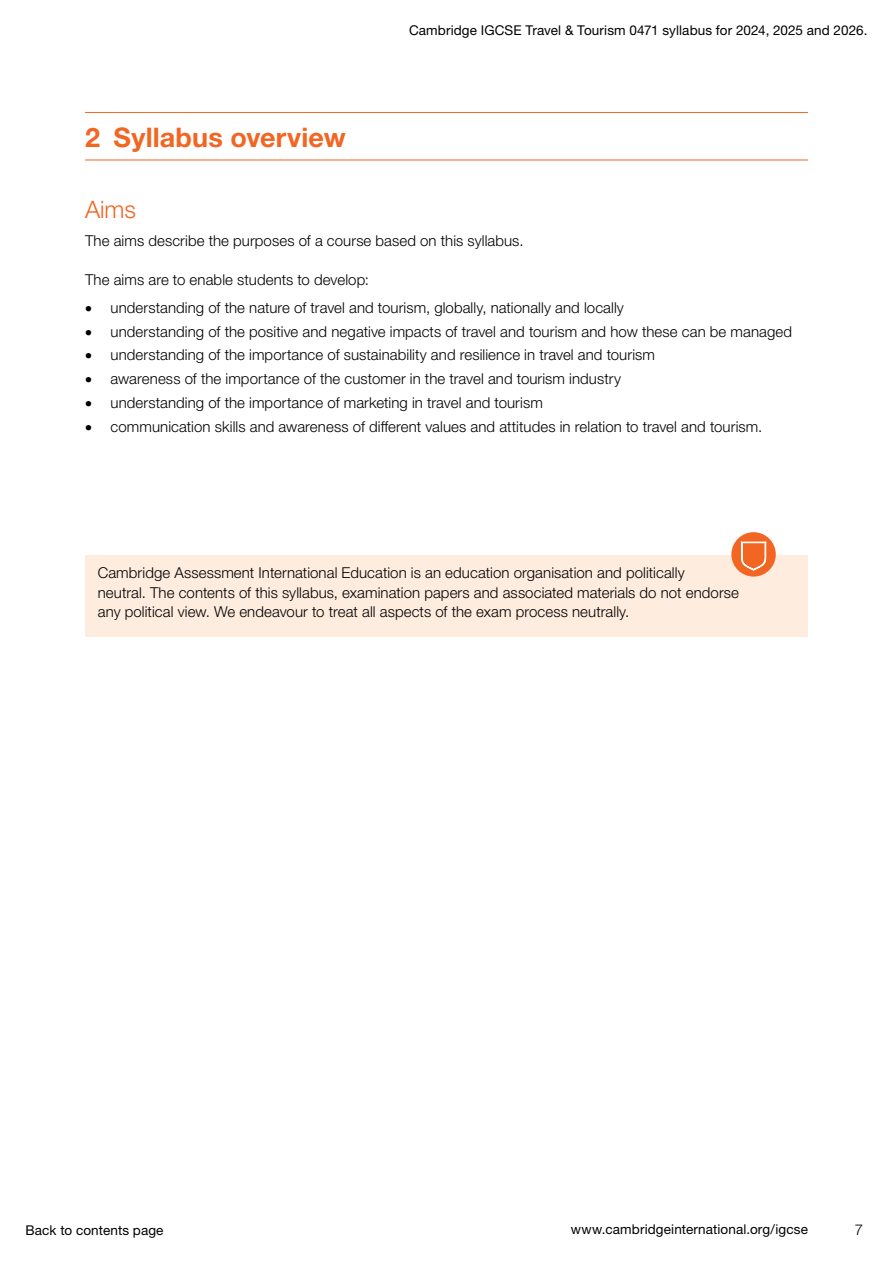
<style>
.page{position:relative;width:893px;height:1263px;background:#fff}
.page>*{position:absolute;margin:0;border:0;box-sizing:border-box;transform-origin:0 0}
.H1_Section_header{font:700 27px "Helvetica Neue LTW1 G";letter-spacing:.005em;color:#f26522}
.H2_after_heading_H1{font:300 24px "Helvetica Neue LTW1 G";color:#f26522}
.Bulleted_list_body_t{font:300 15px "Helvetica Neue LTW1 G";letter-spacing:.005em;color:#000}
.Body_text{font:300 15px/19.5px "Helvetica Neue LTW1 G";letter-spacing:.005em;color:#000}
.First_para_before_bu{font:300 15px "Helvetica Neue LTW1 G";letter-spacing:.005em;color:#000}
.t1{font:13.5px "Helvetica Neue LTW1 G";letter-spacing:.01em;color:#000}
</style>
<div class="page">
<hr style="left:85px;top:112px;width:723px;height:1px;background:#f26522">
<hr style="left:85px;top:160px;width:723px;height:1px;background:#f26522">
<div style="left:85px;top:555px;width:723px;height:81px;background:#feecdf"></div>
<div style="left:731px;top:532px;width:45px;height:45px;background:#f26522;border-radius:50%"></div>
<svg style="left:741px;top:541px;width:25px;height:30px"></svg>
<h1 class="H1_Section_header" style="left:85px;top:121px;width:262px">2 Syllabus overview</h1>
<p class="t1" style="left:409px;top:22px;width:460px">Cambridge IGCSE Travel &amp; Tourism 0471 syllabus for 2024, 2025 and 2026.</p>
<h2 class="H2_after_heading_H1" style="left:85px;top:195px;width:52px">Aims</h2>
<p class="Body_text" style="left:85px;top:231px;width:440px">The aims describe the purposes of a course based on this syllabus.</p>
<p class="First_para_before_bu" style="left:85px;top:270px;width:285px">The aims are to enable students to develop:</p>
<p class="Bulleted_list_body_t" style="left:85px;top:298px;width:540px">• understanding of the nature of travel and tourism, globally, nationally and locally</p>
<p class="Bulleted_list_body_t" style="left:85px;top:322px;width:708px">• understanding of the positive and negative impacts of travel and tourism and how these can be managed</p>
<p class="Bulleted_list_body_t" style="left:85px;top:346px;width:571px">• understanding of the importance of sustainability and resilience in travel and tourism</p>
<p class="Bulleted_list_body_t" style="left:85px;top:370px;width:537px">• awareness of the importance of the customer in the travel and tourism industry</p>
<p class="Bulleted_list_body_t" style="left:85px;top:393px;width:459px">• understanding of the importance of marketing in travel and tourism</p>
<p class="Bulleted_list_body_t" style="left:85px;top:417px;width:679px">• communication skills and awareness of different values and attitudes in relation to travel and tourism.</p>
<p class="Body_text" style="left:98px;top:563px;width:643px">Cambridge Assessment International Education is an education organisation and politically<br>neutral. The contents of this syllabus, examination papers and associated materials do not endorse any political view. We endeavour to treat all aspects of the exam process neutrally.</p>
<p class="t1" style="left:26px;top:1222px;width:140px">Back to contents page</p>
<p class="t1" style="left:571px;top:1221px;width:239px">www.cambridgeinternational.org/igcse</p>
<p class="Body_text" style="left:855px;top:1220px;width:10px">7</p>
</div>
